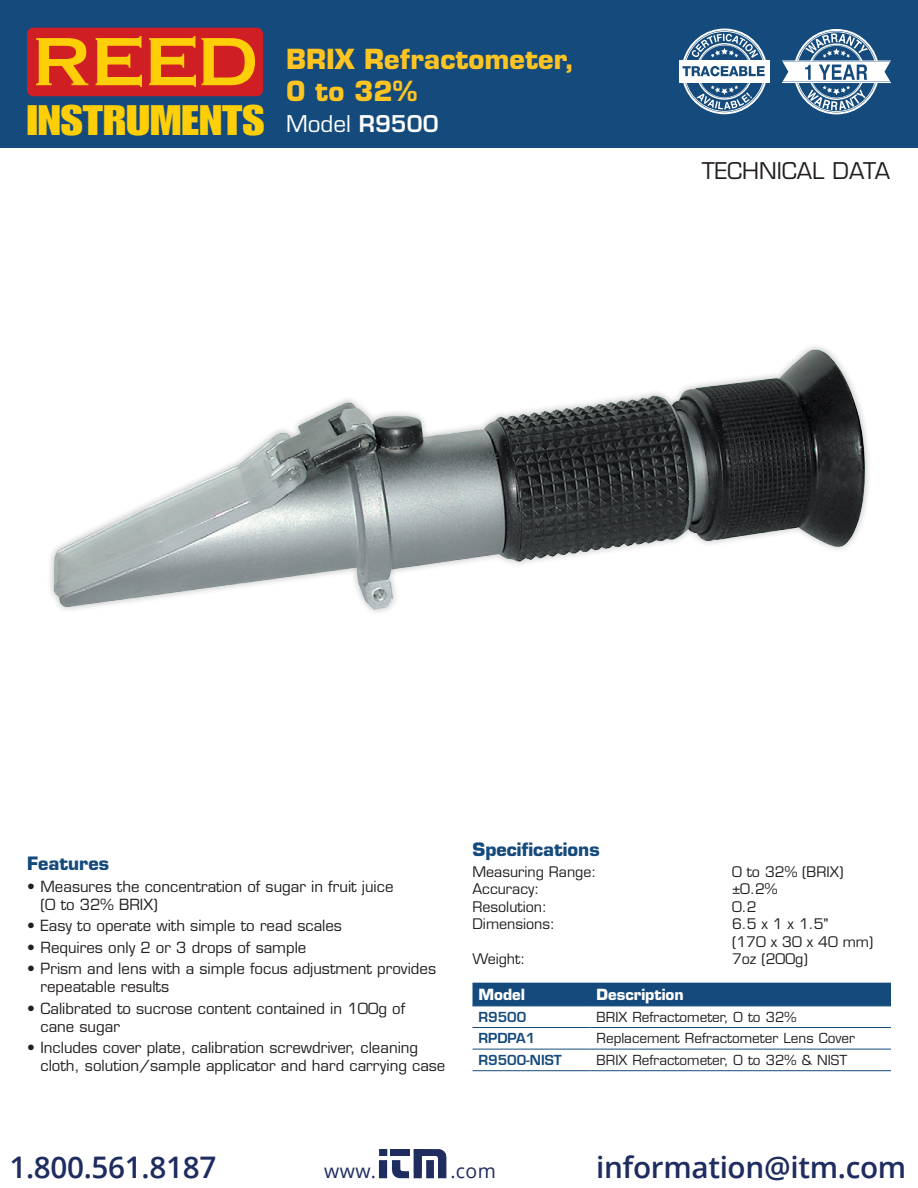
<style>
.page{position:relative;width:918px;height:1188px;background:#fff}
.page>*{position:absolute;margin:0;border:0;box-sizing:border-box;transform-origin:0 0}
.t1{font:41.7px "Impact LT Std";color:#fece08;scale:1.19 1}
.t2{font:600 29.7px "Open Sans";letter-spacing:-.01em;color:#1e2c5f}
.t3{font:700 27px/32.4px "Eurostile LT Std";color:#fec422}
.t4{font:22.5px "Eurostile LT Std";color:#231f20}
.t5{font:22.5px "Eurostile LT Std";color:#fff}
.t6{font:19.5px "Open Sans";letter-spacing:.02em;color:#1e2c5f}
.t7{font:700 18px "Eurostile LT Std";color:#144a7c}
.t8{font:15px/18px "Eurostile LT Std";color:#231f20}
.t9{font:700 15px "Eurostile LT Std";color:#fff}
.t10{font:14.25px/17.4px "Eurostile LT Std";color:#231f20}
.t11{font:13.5px "Eurostile LT Std";color:#231f20}
.t12{font:600 13.5px "Eurostile LT Std";color:#144a7c}
.s1{font-weight:600}
</style>
<div class="page">
<div style="left:0;top:0;width:918px;height:148px;background:#144a7c"></div>
<svg style="left:782px;top:29px;width:109px;height:85px"></svg>
<div style="left:27px;top:28px;width:236px;height:68px;background:#d01e25;border-radius:6px"></div>
<svg style="left:36px;top:38px;width:52px;height:47px"></svg>
<svg style="left:96px;top:36px;width:46px;height:51px"></svg>
<svg style="left:149px;top:36px;width:106px;height:51px"></svg>
<svg style="left:683px;top:83px;width:83px;height:31px"></svg>
<div style="left:679px;top:62px;width:91px;height:19px;background:#fff"></div>
<hr style="left:679px;top:60px;width:91px;height:1px;background:#fff">
<hr style="left:679px;top:82px;width:91px;height:1px;background:#fff">
<svg style="left:682px;top:29px;width:84px;height:47px"></svg>
<div style="left:472px;top:983px;width:419px;height:23px;background:#144a7c"></div>
<hr style="left:472px;top:1006px;width:119px;height:1px;background:#144a7c">
<hr style="left:591px;top:1006px;width:300px;height:1px;background:#144a7c">
<hr style="left:472px;top:1027px;width:119px;height:1px;background:#144a7c">
<hr style="left:591px;top:1027px;width:300px;height:1px;background:#144a7c">
<hr style="left:472px;top:1049px;width:119px;height:1px;background:#144a7c">
<hr style="left:591px;top:1049px;width:300px;height:1px;background:#144a7c">
<hr style="left:472px;top:1070px;width:119px;height:1px;background:#144a7c">
<hr style="left:591px;top:1070px;width:300px;height:1px;background:#144a7c">
<div style="left:46px;top:342px;width:826px;height:274px;background:#231f20;opacity:.3"></div>
<img style="left:54px;top:350px;width:761px;height:260px">
<div style="left:379px;top:1149px;width:8px;height:7px;background:#1e2c5f"></div>
<div style="left:379px;top:1160px;width:8px;height:18px;background:#1e2c5f"></div>
<svg style="left:391px;top:1149px;width:55px;height:29px"></svg>
<h1 class="t1" style="left:27px;top:96px;width:201px">INSTRUMENTS</h1>
<h3 class="t3" style="left:286px;top:43px;width:290px">BRIX Refractometer,<br>0 to 32%</h3>
<h3 class="t5" style="left:286px;top:110px;width:154px">Model <span class="s1">R9500</span></h3>
<h3 class="t4" style="left:702px;top:157px;width:190px">Technical Data</h3>
<p class="t7" style="left:27px;top:852px;width:84px">Features</p>
<p class="t8" style="left:40px;top:877px;width:354px;text-indent:-14px">• Measures the concentration of sugar in fruit juice (0 to 32% BRIX)</p>
<p class="t8" style="left:27px;top:917px;width:316px">• Easy to operate with simple to read scales</p>
<p class="t8" style="left:27px;top:938px;width:281px">• Requires only 2 or 3 drops of sample</p>
<p class="t8" style="left:40px;top:960px;width:397px;text-indent:-14px">• Prism and lens with a simple focus adjustment provides repeatable results</p>
<p class="t8" style="left:40px;top:999px;width:366px;text-indent:-14px">• Calibrated to sucrose content contained in 100g of cane sugar</p>
<p class="t8" style="left:40px;top:1039px;width:406px;text-indent:-14px">• Includes cover plate, calibration screwdriver, cleaning cloth, solution/sample applicator and hard carrying case</p>
<p class="t7" style="left:472px;top:838px;width:129px">Specifications</p>
<p class="t10" style="left:472px;top:863px;width:125px">Measuring Range:</p>
<p class="t10" style="left:732px;top:863px;width:113px">0 to 32% (BRIX)</p>
<p class="t10" style="left:472px;top:880px;width:68px">Accuracy:</p>
<p class="t10" style="left:732px;top:880px;width:47px">±0.2%</p>
<p class="t10" style="left:472px;top:898px;width:76px">Resolution:</p>
<p class="t10" style="left:732px;top:898px;width:26px">0.2</p>
<p class="t10" style="left:472px;top:915px;width:84px">Dimensions:</p>
<p class="t10" style="left:732px;top:915px;width:143px">6.5 x 1 x 1.5"<br>(170 x 30 x 40 mm)</p>
<p class="t10" style="left:472px;top:950px;width:54px">Weight:</p>
<p class="t10" style="left:732px;top:950px;width:77px">7oz (200g)</p>
<p class="t9" style="left:478px;top:985px;width:48px">Model</p>
<p class="t9" style="left:597px;top:985px;width:89px">Description</p>
<p class="t12" style="left:478px;top:1008px;width:49px">R9500</p>
<p class="t11" style="left:597px;top:1009px;width:201px">BRIX Refractometer, 0 to 32%</p>
<p class="t12" style="left:478px;top:1030px;width:58px">RPDPA1</p>
<p class="t11" style="left:597px;top:1030px;width:260px">Replacement Refractometer Lens Cover</p>
<p class="t12" style="left:478px;top:1052px;width:85px">R9500-NIST</p>
<p class="t11" style="left:597px;top:1052px;width:252px">BRIX Refractometer, 0 to 32% &amp; NIST</p>
<h2 class="t2" style="left:9px;top:1147px;width:208px">1.800.561.8187</h2>
<h3 class="t6" style="left:324px;top:1158px;width:53px">www.</h3>
<h3 class="t6" style="left:450px;top:1158px;width:47px">.com</h3>
<h2 class="t2" style="left:596px;top:1147px;width:312px">information@itm.com</h2>
</div>
